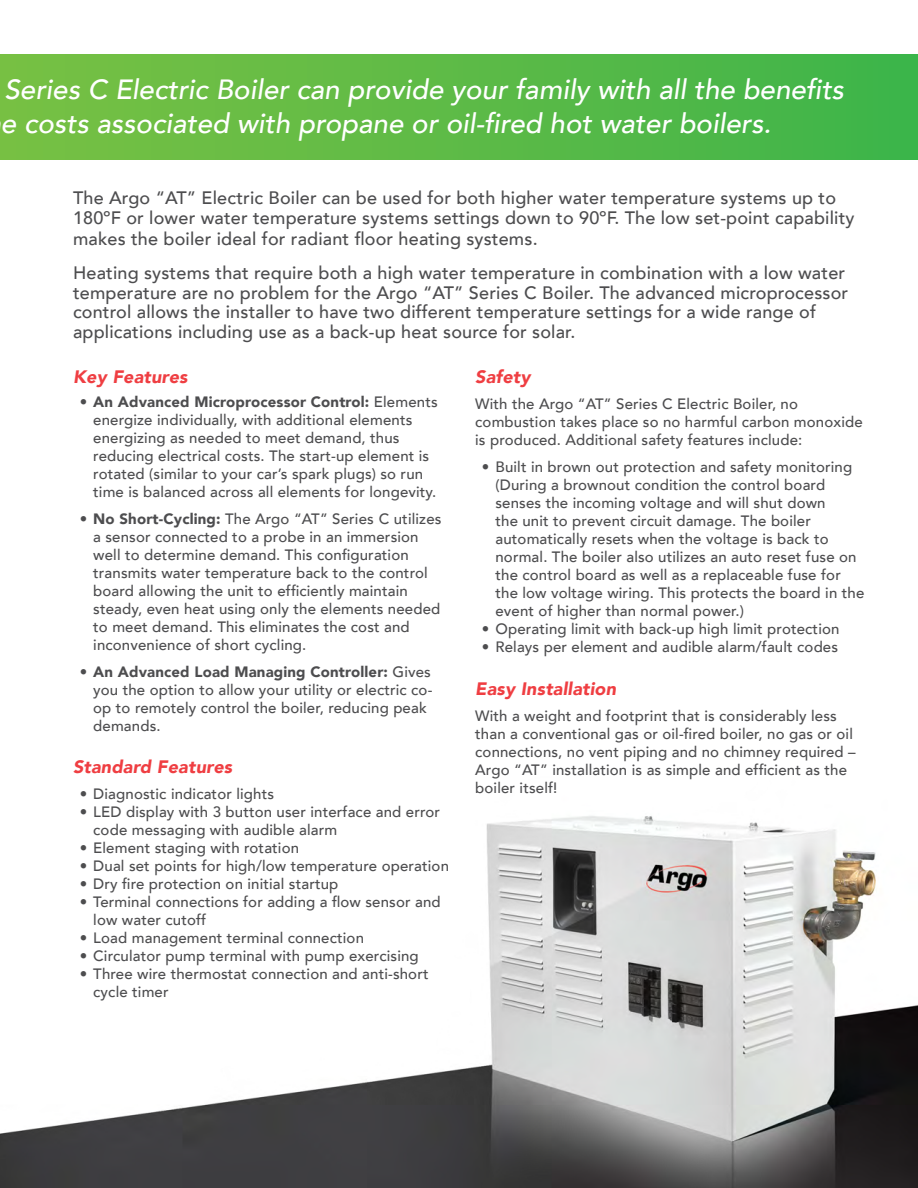
<style>
.page{position:relative;width:918px;height:1188px;background:#fff}
.page>*{position:absolute;margin:0;border:0;box-sizing:border-box;transform-origin:0 0}
.t1{font:italic 500 27.75px/33.3px "Avenir LT";color:#fff}
.t2{font:500 18px/19.5px "Avenir LT";letter-spacing:.01em;color:#4d4d4f}
.t3{font:italic 900 18px "Avenir LT";letter-spacing:.01em;color:#ef3e42}
.t4{font:500 15px/18px "Avenir LT";letter-spacing:.01em;color:#4d4d4f}
.s1{font-weight:900}
</style>
<div class="page">
<img style="left:0;top:816px;width:918px;height:372px">
<div style="left:0;top:54px;width:918px;height:106px;background:linear-gradient(to right,#79c043,#3eb54a)"></div>
<h1 class="t1" style="left:1px;top:74px;width:845px">Series C Electric Boiler can provide your family with all the benefits e costs associated with propane or oil-fired hot water boilers.</h1>
<p class="t2" style="left:73px;top:189px;width:783px">The Argo “AT” Electric Boiler can be used for both higher water temperature systems up to<br>180ºF or lower water temperature systems settings down to 90ºF. The low set-point capability</p>
<p class="t2" style="left:73px;top:223px;width:774px;line-height:33.9px">makes the boiler ideal for radiant floor heating systems.<br>Heating systems that require both a high water temperature in combination with a low water</p>
<p class="t2" style="left:73px;top:283px;width:777px">temperature are no problem for the Argo “AT” Series C Boiler. The advanced microprocessor control allows the installer to have two different temperature settings for a wide range of applications including use as a back-up heat source for solar.</p>
<p class="t3" style="left:73px;top:366px;width:116px">Key Features</p>
<p class="t4" style="left:93px;top:393px;width:346px;text-indent:-14px"><span class="s1">• An Advanced Microprocessor Control:</span> Elements energize individually, with additional elements energizing as needed to meet demand, thus reducing electrical costs. The start-up element is rotated (similar to your car’s spark plugs) so run time is balanced across all elements for longevity.</p>
<p class="t4" style="left:93px;top:510px;width:350px;text-indent:-14px"><span class="s1">• No Short-Cycling:</span> The Argo “AT” Series C utilizes a sensor connected to a probe in an immersion well to determine demand. This configuration transmits water temperature back to the control board allowing the unit to efficiently maintain steady, even heat using only the elements needed to meet demand. This eliminates the cost and inconvenience of short cycling.</p>
<p class="t4" style="left:93px;top:663px;width:341px;text-indent:-13px"><span class="s1">• An Advanced Load Managing Controller:</span> Gives you the option to allow your utility or electric co&shy;op to remotely control the boiler, reducing peak demands.</p>
<p class="t3" style="left:73px;top:756px;width:161px">Standard Features</p>
<p class="t4" style="left:80px;top:785px;width:196px">• Diagnostic indicator lights</p>
<p class="t4" style="left:93px;top:803px;width:348px;text-indent:-14px">• LED display with 3 button user interface and error code messaging with audible alarm</p>
<p class="t4" style="left:80px;top:839px;width:221px">• Element staging with rotation</p>
<p class="t4" style="left:80px;top:857px;width:371px">• Dual set points for high/low temperature operation</p>
<p class="t4" style="left:80px;top:875px;width:260px">• Dry fire protection on initial startup</p>
<p class="t4" style="left:93px;top:893px;width:349px;text-indent:-14px">• Terminal connections for adding a flow sensor and low water cutoff</p>
<p class="t4" style="left:80px;top:929px;width:286px">• Load management terminal connection</p>
<p class="t4" style="left:80px;top:947px;width:341px">• Circulator pump terminal with pump exercising</p>
<p class="t4" style="left:93px;top:965px;width:337px;text-indent:-14px">• Three wire thermostat connection and anti-short cycle timer</p>
<p class="t3" style="left:475px;top:366px;width:57px">Safety</p>
<p class="t4" style="left:475px;top:395px;width:389px">With the Argo “AT” Series C Electric Boiler, no combustion takes place so no harmful carbon monoxide is produced. Additional safety features include:</p>
<p class="t4" style="left:495px;top:458px;width:370px;text-indent:-13px">• Built in brown out protection and safety monitoring (During a brownout condition the control board senses the incoming voltage and will shut down<br>the unit to prevent circuit damage. The boiler automatically resets when the voltage is back to normal. The boiler also utilizes an auto reset fuse on the control board as well as a replaceable fuse for the low voltage wiring. This protects the board in the event of higher than normal power.)</p>
<p class="t4" style="left:482px;top:620px;width:359px">• Operating limit with back-up high limit protection</p>
<p class="t4" style="left:482px;top:638px;width:358px">• Relays per element and audible alarm/fault codes</p>
<p class="t3" style="left:475px;top:678px;width:142px">Easy Installation</p>
<p class="t4" style="left:475px;top:707px;width:382px">With a weight and footprint that is considerably less than a conventional gas or oil-fired boiler, no gas or oil connections, no vent piping and no chimney required – Argo “AT” installation is as simple and efficient as the boiler itself!</p>
</div>
